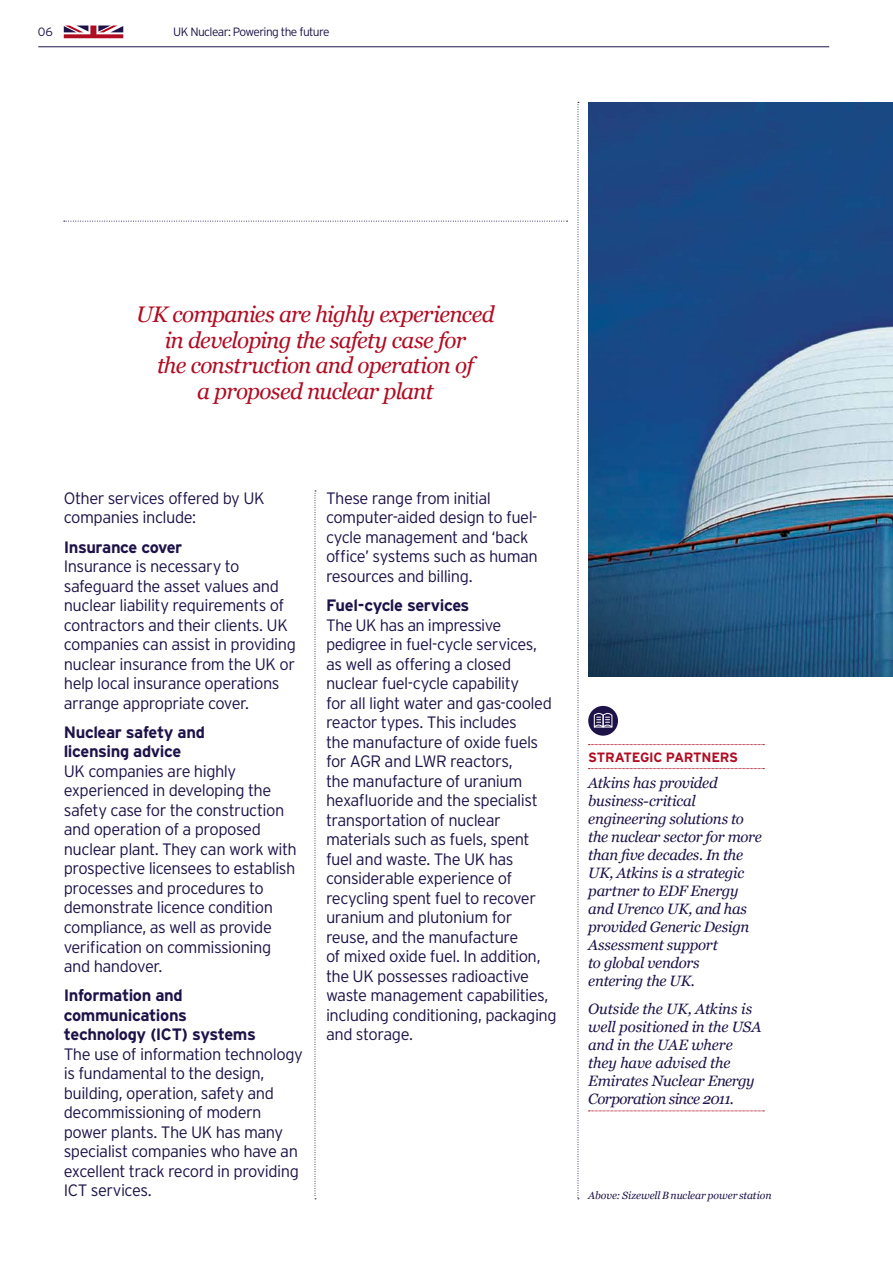
<style>
.page{position:relative;width:893px;height:1263px;background:#fff}
.page>*{position:absolute;margin:0;border:0;box-sizing:border-box;transform-origin:0 0}
.Quote_15_17pt{font:italic 22.5px/25.5px "Georgia";letter-spacing:-.035em;color:#b00d23;text-align:center}
.Body_Text_11_13pt{font:300 16.5px/19.5px "Interstate";letter-spacing:-.03em;color:#1e1348}
.Subhead_2_11pt{font:700 16.5px/19.5px "Interstate";letter-spacing:-.025em;color:#1e1348}
.CASE_STUDY_Text_10_1{font:italic 15px/18px "Georgia";letter-spacing:-.015em;color:#1e1348}
.CASE_STUDY_Title_9_1{font:700 13.5px "Interstate";letter-spacing:-.02em;color:#b00d23}
.t1{font:300 12px "Interstate";letter-spacing:-.05em;color:#1e1348}
.Caption_Text_7_8pt{font:italic 10.5px "Georgia";letter-spacing:-.005em;color:#1e1348}
</style>
<div class="page">
<svg style="left:588px;top:744px;width:176px;height:1px"></svg>
<svg style="left:588px;top:768px;width:176px;height:1px"></svg>
<svg style="left:588px;top:1110px;width:176px;height:1px"></svg>
<div style="left:588px;top:706px;width:30px;height:30px;background:#1e1348;border-radius:50%"></div>
<svg style="left:594px;top:712px;width:19px;height:16px"></svg>
<svg style="left:64px;top:26px;width:59px;height:12px"></svg>
<img style="left:588px;top:102px;width:305px;height:574px">
<svg style="left:578px;top:102px;width:1px;height:1097px"></svg>
<svg style="left:315px;top:491px;width:1px;height:708px"></svg>
<svg style="left:64px;top:221px;width:504px;height:1px"></svg>
<hr style="left:38px;top:47px;width:791px;height:1px;background:#1e1348">
<p class="t1" style="left:38px;top:26px;width:17px">06</p>
<p class="t1" style="left:173px;top:26px;width:158px">UK Nuclear: Powering the future</p>
<p class="Quote_15_17pt" style="left:136px;top:301px;width:360px">UK companies are highly experienced in developing the safety case for<br>the construction and operation of<br>a proposed nuclear plant</p>
<p class="Body_Text_11_13pt" style="left:64px;top:488px;width:202px">Other services offered by UK companies include:</p>
<p class="Subhead_2_11pt" style="left:64px;top:537px;width:120px">Insurance cover</p>
<p class="Body_Text_11_13pt" style="left:64px;top:556px;width:234px">Insurance is necessary to safeguard the asset values and nuclear liability requirements of contractors and their clients. UK companies can assist in providing nuclear insurance from the UK or help local insurance operations arrange appropriate cover.</p>
<p class="Subhead_2_11pt" style="left:64px;top:722px;width:143px">Nuclear safety and licensing advice</p>
<p class="Body_Text_11_13pt" style="left:64px;top:761px;width:235px">UK companies are highly experienced in developing the safety case for the construction and operation of a proposed nuclear plant. They can work with prospective licensees to establish processes and procedures to demonstrate licence condition compliance, as well as provide verification on commissioning and handover.</p>
<p class="Subhead_2_11pt" style="left:64px;top:985px;width:194px">Information and communications technology (ICT) systems</p>
<p class="Body_Text_11_13pt" style="left:64px;top:1044px;width:241px">The use of information technology is fundamental to the design, building, operation, safety and decommissioning of modern power plants. The UK has many specialist companies who have an excellent track record in providing<br>ICT services.</p>
<p class="Body_Text_11_13pt" style="left:326px;top:488px;width:213px">These range from initial computer-aided design to fuel&shy;cycle management and ‘back office’ systems such as human resources and billing.</p>
<p class="Subhead_2_11pt" style="left:326px;top:596px;width:145px">Fuel-cycle services</p>
<p class="Body_Text_11_13pt" style="left:326px;top:615px;width:232px">The UK has an impressive pedigree in fuel-cycle services, as well as offering a closed nuclear fuel-cycle capability<br>for all light water and gas-cooled reactor types. This includes<br>the manufacture of oxide fuels for AGR and LWR reactors,<br>the manufacture of uranium hexafluoride and the specialist transportation of nuclear materials such as fuels, spent fuel and waste. The UK has considerable experience of recycling spent fuel to recover uranium and plutonium for reuse, and the manufacture<br>of mixed oxide fuel. In addition, the UK possesses radioactive waste management capabilities, including conditioning, packaging and storage.</p>
<p class="CASE_STUDY_Title_9_1" style="left:588px;top:750px;width:151px">STRATEGIC PARTNERS</p>
<p class="CASE_STUDY_Text_10_1" style="left:588px;top:774px;width:175px">Atkins has provided business-critical engineering solutions to the nuclear sector for more than five decades. In the<br>UK, Atkins is a strategic partner to EDF Energy and Urenco UK, and has provided Generic Design<br>Assessment support<br>to global vendors<br>entering the UK.</p>
<p class="CASE_STUDY_Text_10_1" style="left:588px;top:999px;width:175px">Outside the UK, Atkins is well positioned in the USA and in the UAE where they have advised the<br>Emirates Nuclear Energy<br>Corporation since 2011.</p>
<p class="Caption_Text_7_8pt" style="left:588px;top:1188px;width:185px">Above: Sizewell B nuclear power station</p>
</div>
